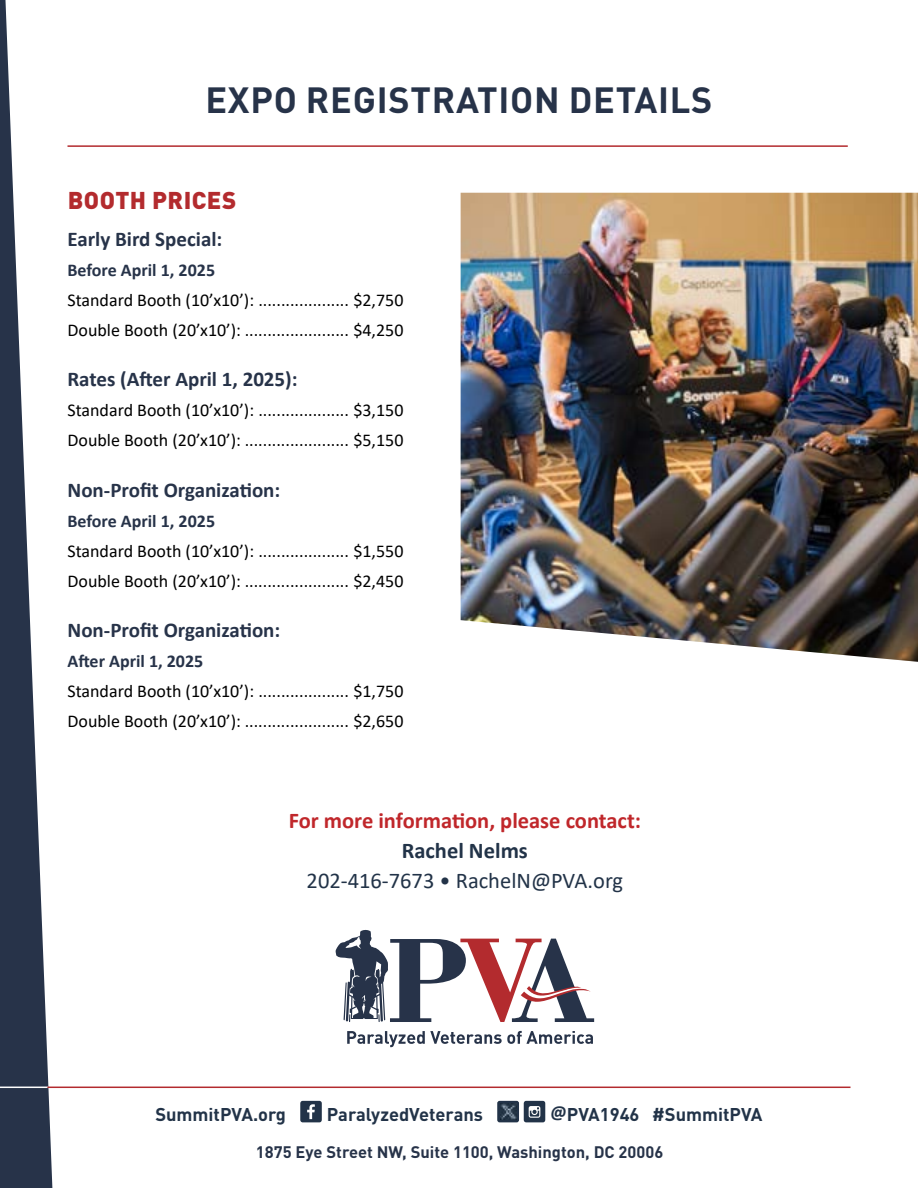
<style>
.page{position:relative;width:918px;height:1188px;background:#fff}
.page>*{position:absolute;margin:0;border:0;box-sizing:border-box;transform-origin:0 0}
.t1{font:700 36px "DIN Pro";letter-spacing:.02em;color:#273349}
.t2{font:900 24px "DIN Pro";letter-spacing:.02em;color:#b32b2e}
.t3{font:700 22.5px "Calibri";color:#c0272b}
.t4{font:22.5px "Calibri";color:#223348}
.t5{font:700 22.5px "Calibri";color:#223348}
.t6{font:700 21px "Calibri";color:#273349}
.t7{font:700 18.3px "DIN Pro";color:#223348}
.t8{font:18px/30px "Calibri";color:#000}
.t9{font:700 18px "Calibri";color:#273349}
.t10{font:700 16.5px "DIN Pro";color:#273349}
</style>
<div class="page">
<svg style="left:0;top:0;width:53px;height:1188px;fill:#273349"></svg>
<hr style="left:0;top:1087px;width:48px;height:1px;background:#fff">
<hr style="left:47px;top:1087px;width:803px;height:1px;background:#b32b2e">
<hr style="left:67px;top:145px;width:781px;height:2px;background:#b32b2e">
<img style="left:461px;top:193px;width:457px;height:469px">
<svg style="left:347px;top:1031px;width:246px;height:16px"></svg>
<svg style="left:336px;top:930px;width:258px;height:92px"></svg>
<svg style="left:300px;top:1101px;width:22px;height:21px"></svg>
<div style="left:497px;top:1101px;width:22px;height:21px;background:#223348;border-radius:2px"></div>
<img style="left:500px;top:1103px;width:16px;height:17px">
<svg style="left:524px;top:1101px;width:21px;height:21px"></svg>
<h1 class="t1" style="left:205px;top:70px;width:509px">EXPO REGISTRATION DETAILS</h1>
<h2 class="t2" style="left:68px;top:180px;width:170px">BOOTH PRICES</h2>
<p class="t6" style="left:68px;top:226px;width:156px">Early Bird Special:</p>
<p class="t9" style="left:68px;top:259px;width:149px">Before April 1, 2025</p>
<p class="t8" style="left:67px;top:285px;width:338px">Standard Booth (10’x10’): .................... $2,750<br>Double Booth (20’x10’): ....................... $4,250</p>
<p class="t6" style="left:68px;top:366px;width:232px">Rates (After April 1, 2025):</p>
<p class="t8" style="left:67px;top:395px;width:338px">Standard Booth (10’x10’): .................... $3,150<br>Double Booth (20’x10’): ....................... $5,150</p>
<p class="t6" style="left:68px;top:477px;width:214px">Non-Profit Organization:</p>
<p class="t9" style="left:68px;top:509px;width:149px">Before April 1, 2025</p>
<p class="t8" style="left:68px;top:535px;width:338px">Standard Booth (10’x10’): .................... $1,550<br>Double Booth (20’x10’): ....................... $2,450</p>
<p class="t6" style="left:68px;top:617px;width:214px">Non-Profit Organization:</p>
<p class="t9" style="left:68px;top:650px;width:137px">After April 1, 2025</p>
<p class="t8" style="left:68px;top:675px;width:338px">Standard Booth (10’x10’): .................... $1,750<br>Double Booth (20’x10’): ....................... $2,650</p>
<p class="t3" style="left:289px;top:807px;width:354px">For more information, please contact:</p>
<p class="t5" style="left:402px;top:837px;width:128px">Rachel Nelms</p>
<p class="t4" style="left:307px;top:865px;width:318px">202-416-7673 • RachelN@PVA.org</p>
<p class="t7" style="left:155px;top:1099px;width:132px">SummitPVA.org</p>
<p class="t7" style="left:327px;top:1099px;width:158px">ParalyzedVeterans</p>
<p class="t7" style="left:550px;top:1099px;width:214px"><sup>@</sup>PVA1946 #SummitPVA</p>
<p class="t10" style="left:256px;top:1138px;width:409px">1875 Eye Street NW, Suite 1100, Washington, DC 20006</p>
</div>
